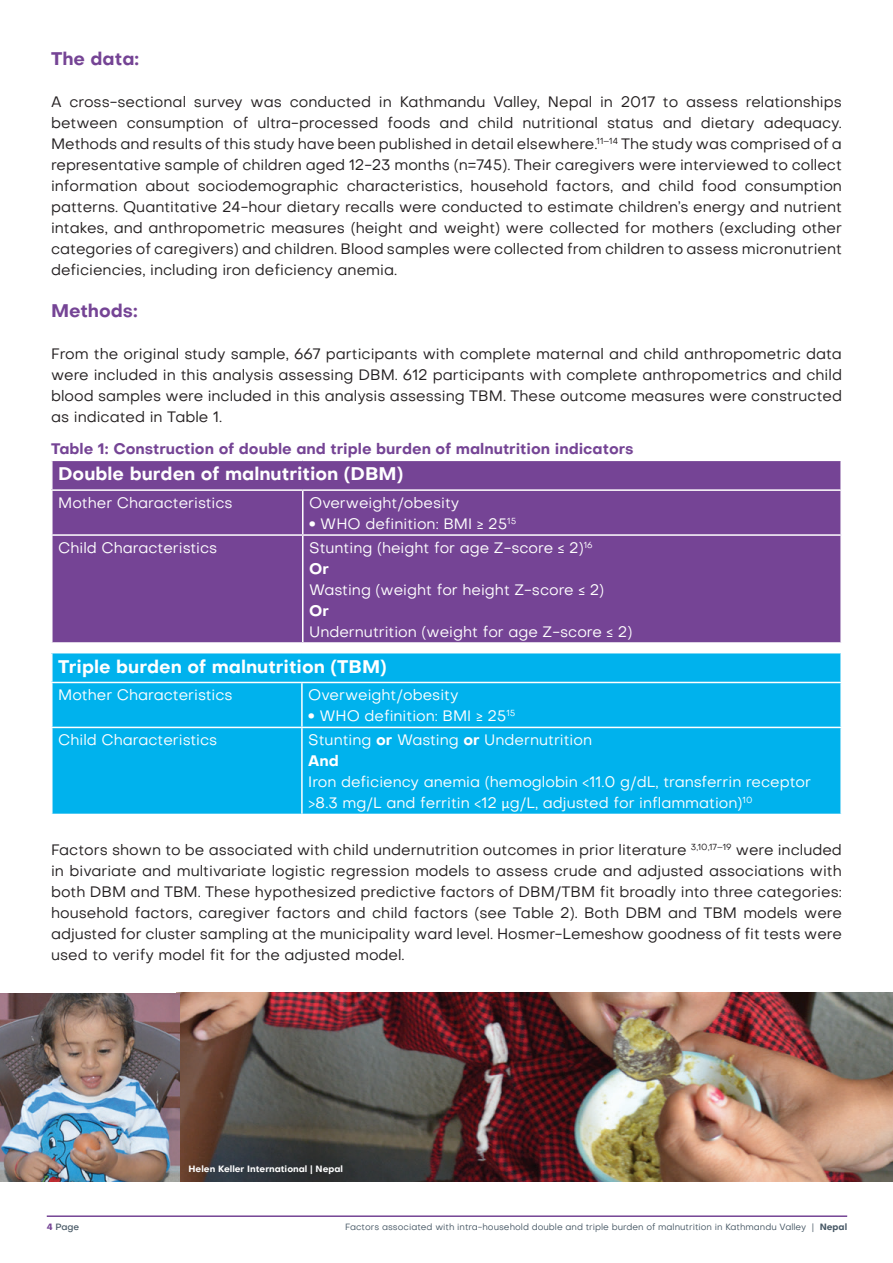
<style>
.page{position:relative;width:893px;height:1263px;background:#fff}
.page>*{position:absolute;margin:0;border:0;box-sizing:border-box;transform-origin:0 0}
.t1{font:700 18px "Objective";color:#fff}
.t2{font:700 18px "Objective";color:#754495}
.t3{font:15px/21px "Objective";color:#231f20;text-align:justify}
.t4{font:15px/21px "Objective";color:#fff}
.t5{font:700 15px "Objective";color:#754495}
.t6{font:700 15px "Objective";color:#fff}
.t7{font:9px "Objective";color:#475865}
.t8{font:700 9px "Objective";color:#fff}
.t9{font:500 9px "Objective";color:#475865}
.s1{font-weight:900;font-size:16.5px}
.s2{font-weight:700}
.s3{font-family:"Calibri"}
.s4{font-weight:700;color:#754495}
</style>
<div class="page">
<hr style="left:47px;top:1215px;width:800px;height:2px;background:#754495">
<div style="left:52px;top:460px;width:789px;height:30px;background:#754495"></div>
<div style="left:53px;top:491px;width:787px;height:151px;background:#754495"></div>
<hr style="left:51px;top:460px;width:252px;height:1px;background:#fff">
<hr style="left:51px;top:461px;width:2px;height:28px;background:#fff">
<hr style="left:303px;top:460px;width:539px;height:1px;background:#fff">
<hr style="left:840px;top:461px;width:2px;height:28px;background:#fff">
<hr style="left:51px;top:489px;width:252px;height:2px;background:#fff">
<hr style="left:303px;top:489px;width:539px;height:2px;background:#fff">
<hr style="left:302px;top:491px;width:1px;height:43px;background:#fff">
<hr style="left:51px;top:534px;width:252px;height:2px;background:#fff">
<hr style="left:303px;top:534px;width:539px;height:2px;background:#fff">
<hr style="left:302px;top:536px;width:1px;height:106px;background:#fff">
<div style="left:52px;top:653px;width:789px;height:29px;background:#00b2ed"></div>
<div style="left:53px;top:683px;width:787px;height:131px;background:#00b2ed"></div>
<hr style="left:51px;top:653px;width:2px;height:29px;background:#fff">
<hr style="left:840px;top:653px;width:2px;height:29px;background:#fff">
<hr style="left:301px;top:683px;width:2px;height:44px;background:#fff">
<hr style="left:51px;top:727px;width:251px;height:1px;background:#fff">
<hr style="left:302px;top:727px;width:540px;height:1px;background:#fff">
<hr style="left:301px;top:728px;width:2px;height:86px;background:#fff">
<img style="left:179px;top:993px;width:714px;height:188px">
<img style="left:0;top:993px;width:179px;height:188px">
<p class="t2" style="left:51px;top:45px;width:90px">The data:</p>
<p class="t3" style="left:51px;top:91px;width:792px">A cross-sectional survey was conducted in Kathmandu Valley, Nepal in 2017 to assess relationships between consumption of ultra-processed foods and child nutritional status and dietary adequacy.<br>Methods and results of this study have been published in detail elsewhere.<sup>11–14</sup> The study was comprised of a representative sample of children aged 12-23 months (n=745). Their caregivers were interviewed to collect information about sociodemographic characteristics, household factors, and child food consumption patterns. Quantitative 24-hour dietary recalls were conducted to estimate children’s energy and nutrient intakes, and anthropometric measures (height and weight) were collected for mothers (excluding other categories of caregivers) and children. Blood samples were collected from children to assess micronutrient deficiencies, including iron deficiency anemia.</p>
<p class="t2" style="left:51px;top:297px;width:88px">Methods:</p>
<p class="t3" style="left:51px;top:343px;width:792px">From the original study sample, 667 participants with complete maternal and child anthropometric data were included in this analysis assessing DBM. 612 participants with complete anthropometrics and child blood samples were included in this analysis assessing TBM. These outcome measures were constructed as indicated in Table 1.</p>
<p class="t5" style="left:51px;top:438px;width:584px">Table 1: Construction of double and triple burden of malnutrition indicators</p>
<p class="t1" style="left:58px;top:461px;width:347px">Double burden of malnutrition (DBM)</p>
<p class="t4" style="left:58px;top:492px;width:176px">Mother Characteristics</p>
<p class="t4" style="left:309px;top:492px;width:152px">Overweight/obesity</p>
<p class="t4" style="left:309px;top:513px;width:209px"><span class="s1">•</span> WHO definition: BMI ≥ 25<sup>15</sup></p>
<p class="t4" style="left:58px;top:537px;width:161px">Child Characteristics</p>
<p class="t4" style="left:309px;top:537px;width:285px">Stunting (height for age Z-score ≤ 2)<sup>16<br></sup><span class="s2">Or</span></p>
<p class="t4" style="left:309px;top:579px;width:297px">Wasting (weight for height Z-score ≤ 2)</p>
<p class="t6" style="left:309px;top:599px;width:21px">Or</p>
<p class="t4" style="left:309px;top:621px;width:325px">Undernutrition (weight for age Z-score ≤ 2)</p>
<p class="t1" style="left:58px;top:653px;width:330px">Triple burden of malnutrition (TBM)</p>
<p class="t4" style="left:58px;top:684px;width:176px">Mother Characteristics</p>
<p class="t4" style="left:308px;top:684px;width:152px">Overweight/obesity</p>
<p class="t4" style="left:308px;top:705px;width:209px"><span class="s1">•</span> WHO definition: BMI ≥ 25<sup>15</sup></p>
<p class="t4" style="left:58px;top:729px;width:161px">Child Characteristics</p>
<p class="t4" style="left:308px;top:729px;width:285px">Stunting <span class="s2">or</span> Wasting <span class="s2">or</span> Undernutrition<br><span class="s2">And</span></p>
<p class="t4" style="left:308px;top:771px;width:504px">Iron deficiency anemia (hemoglobin &lt;11.0 g/dL, transferrin receptor &gt;8.3 mg/L and ferritin &lt;12 <span class="s3">µ</span>g/L, adjusted for inflammation)<sup>10</sup></p>
<p class="t3" style="left:51px;top:839px;width:792px">Factors shown to be associated with child undernutrition outcomes in prior literature <sup>3,10,17–19</sup> were included in bivariate and multivariate logistic regression models to assess crude and adjusted associations with both DBM and TBM. These hypothesized predictive factors of DBM/TBM fit broadly into three categories: household factors, caregiver factors and child factors (see Table 2). Both DBM and TBM models were adjusted for cluster sampling at the municipality ward level. Hosmer-Lemeshow goodness of fit tests were used to verify model fit for the adjusted model.</p>
<p class="t8" style="left:189px;top:1162px;width:156px">Helen Keller International | Nepal</p>
<p class="t9" style="left:47px;top:1220px;width:34px"><span class="s4">4</span> Page</p>
<p class="t7" style="left:345px;top:1221px;width:504px">Factors associated with intra-household double and triple burden of malnutrition in Kathmandu Valley | <span class="s2">Nepal</span></p>
</div>
